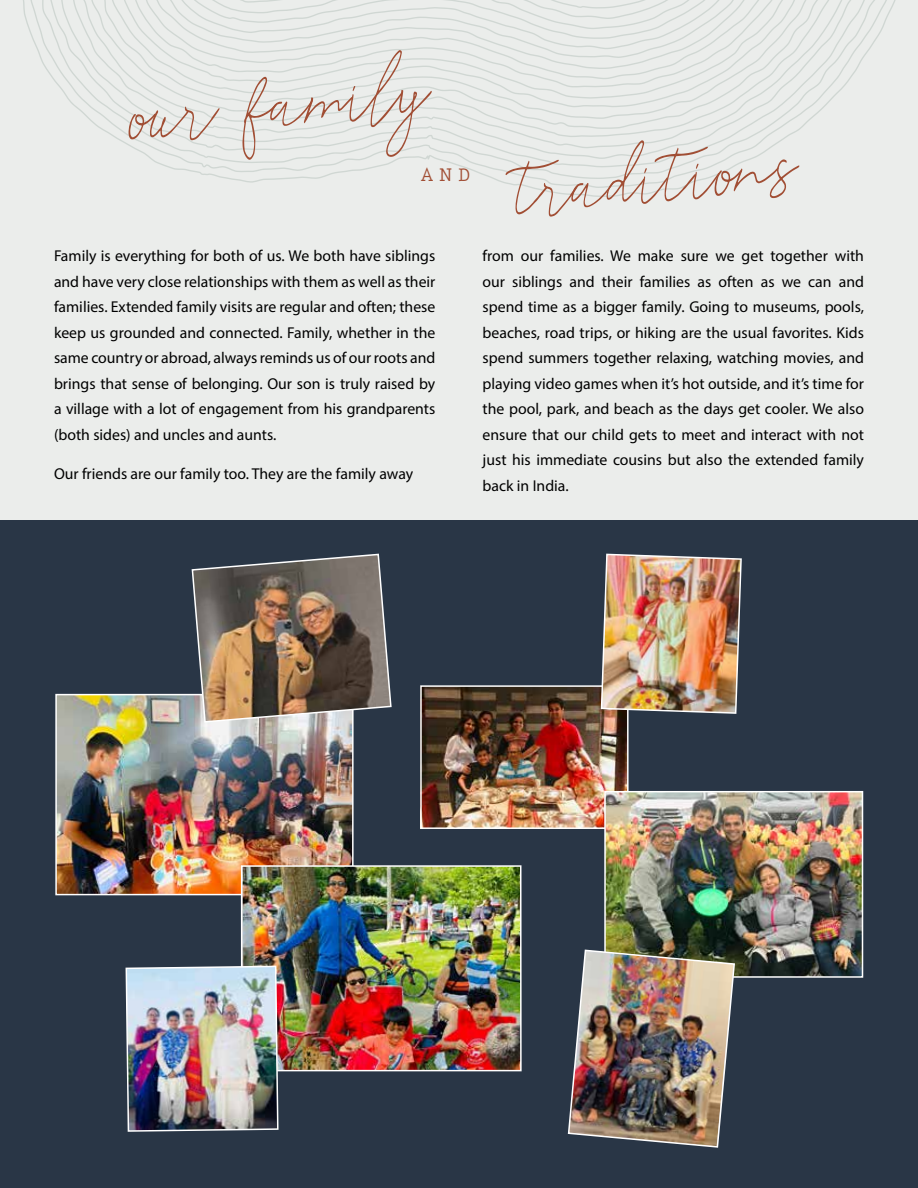
<style>
.page{position:relative;width:918px;height:1188px;background:#ebedeb}
.page>*{position:absolute;margin:0;border:0;box-sizing:border-box;transform-origin:0 0}
.t1{font:100.5px "Reman";color:#a14e34}
.t2{font:700 21px "Prestige Elite Std";color:#a14e34}
.t3{font:15.75px/25.5px "Myriad Pro";color:#000;text-align:justify}
</style>
<div class="page">
<svg style="left:23px;top:0;width:873px;height:197px"></svg>
<svg style="left:0;top:532px;width:1px;height:647px"></svg>
<div style="left:1px;top:521px;width:917px;height:667px;background:#293646"></div>
<img style="left:58px;top:697px;width:293px;height:195px">
<div style="left:55px;top:694px;width:299px;height:201px;border:2px solid #fff"></div>
<img style="left:244px;top:868px;width:275px;height:200px">
<div style="left:241px;top:865px;width:281px;height:206px;border:2px solid #fff"></div>
<img style="left:423px;top:688px;width:203px;height:138px">
<div style="left:420px;top:685px;width:209px;height:144px;border:2px solid #fff"></div>
<img style="left:607px;top:794px;width:253px;height:181px">
<div style="left:604px;top:791px;width:259px;height:187px;border:2px solid #fff"></div>
<img style="left:567px;top:949px;width:169px;height:199px">
<img style="left:191px;top:553px;width:201px;height:170px">
<img style="left:125px;top:965px;width:154px;height:167px">
<img style="left:600px;top:553px;width:142px;height:162px">
<h1 class="t1" style="left:126px;top:51px;width:301px;rotate:-5deg">our family</h1>
<h2 class="t2" style="left:421px;top:163px;width:51px">AND</h2>
<h1 class="t1" style="left:511px;top:125px;width:283px;rotate:-5deg">traditions</h1>
<p class="t3" style="left:54px;top:243px;width:383px">Family is everything for both of us. We both have siblings and have very close relationships with them as well as their families. Extended family visits are regular and often; these keep us grounded and connected. Family, whether in the same country or abroad, always reminds us of our roots and brings that sense of belonging. Our son is truly raised by a village with a lot of engagement from his grandparents (both sides) and uncles and aunts.</p>
<p class="t3" style="left:54px;top:460px;width:361px">Our friends are our family too. They are the family away</p>
<p class="t3" style="left:483px;top:243px;width:383px">from our families. We make sure we get together with our siblings and their families as often as we can and spend time as a bigger family. Going to museums, pools, beaches, road trips, or hiking are the usual favorites. Kids spend summers together relaxing, watching movies, and playing video games when it’s hot outside, and it’s time for the pool, park, and beach as the days get cooler. We also ensure that our child gets to meet and interact with not just his immediate cousins but also the extended family back in India.</p>
</div>
